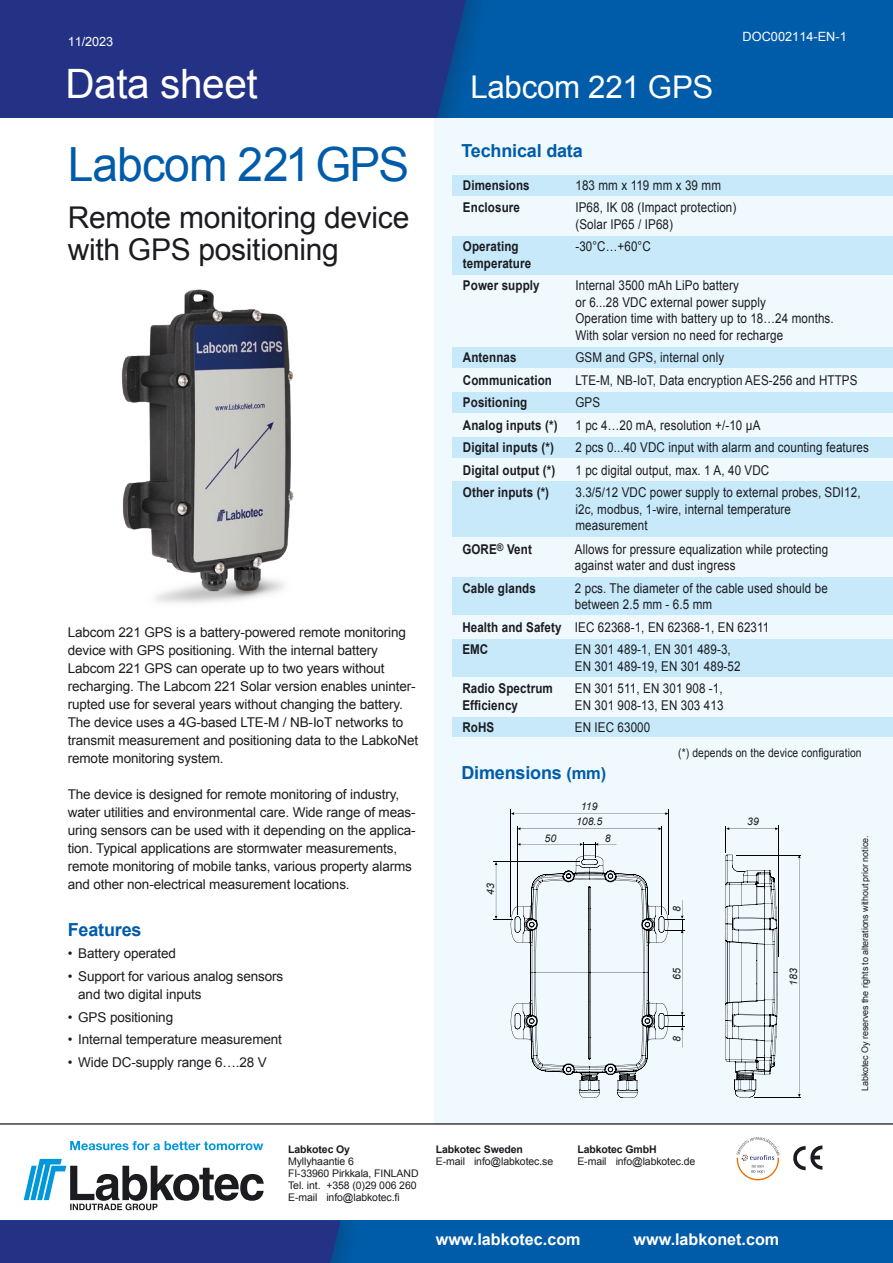
<style>
.page{position:relative;width:893px;height:1263px;background:#fff}
.page>*{position:absolute;margin:0;border:0;box-sizing:border-box;transform-origin:0 0}
.t1{font:47.1px "Arial";letter-spacing:-.02em;color:#005ca9}
.t2{font:40.5px "Arial";letter-spacing:-.01em;color:#fff}
.t3{font:31.35px "Arial";letter-spacing:-.01em;color:#fff}
.t4{font:30px/32.1px "Arial";letter-spacing:-.01em;color:#1b1c20}
.t5{font:700 18px "Arial";letter-spacing:-.01em;color:#005ca9}
.t6{font:700 16.2px "Arial";color:#fff}
.t7{font:13.5px/18px "Arial";letter-spacing:-.01em;color:#1b1c20}
.t8{font:13.5px/16.5px "Arial";letter-spacing:.01em;color:#1b1c20;scale:.86 1}
.t9{font:700 13.5px/22.5px "Arial";letter-spacing:.01em;color:#1b1c20;scale:.86 1}
.t10{font:13.5px "Arial";letter-spacing:-.01em;color:#1b1c20;scale:.86 1}
.t11{font:12.75px "Arial";color:#fff}
.t12{font:12px "Arial";letter-spacing:.01em;color:#1b1c20;scale:.86 1}
.t13{font:10.5px/12px "Arial";letter-spacing:-.01em;color:#1b1c20}
.t14{font:700 10.5px "Arial";letter-spacing:-.01em;color:#1b1c20}
.t15{font:italic 10.5px/14.9px "Arial";color:#1b1c20;text-align:center}
.t16{font:9px "Arial";letter-spacing:-.01em;color:#1b1c20}
.s1{font-style:inherit}
.s2{font-weight:700}
.s3{font-size:16.5px}
</style>
<div class="page">
<img style="left:121px;top:289px;width:173px;height:314px">
<div style="left:435px;top:68px;width:458px;height:1056px;background:#f0f9fe"></div>
<div style="left:0;top:0;width:893px;height:118px;background:#005ca9"></div>
<div style="left:0;top:0;width:494px;height:118px;background:#1b1c20;opacity:.25"></div>
<div style="left:0;top:0;width:466px;height:118px;background:#243285"></div>
<div style="left:0;top:1220px;width:893px;height:43px;background:#005ca9"></div>
<div style="left:0;top:1220px;width:365px;height:43px;background:#1b1c20;opacity:.25"></div>
<div style="left:0;top:1220px;width:341px;height:43px;background:#243285"></div>
<hr style="left:0;top:1123px;width:893px;height:1px;background:#1b1c20">
<svg style="left:793px;top:1145px;width:29px;height:25px"></svg>
<div style="left:452px;top:175px;width:441px;height:21px;background:#c8e9fa"></div>
<div style="left:452px;top:236px;width:441px;height:39px;background:#c8e9fa"></div>
<div style="left:452px;top:347px;width:441px;height:21px;background:#c8e9fa"></div>
<div style="left:452px;top:392px;width:441px;height:21px;background:#c8e9fa"></div>
<div style="left:452px;top:437px;width:441px;height:21px;background:#c8e9fa"></div>
<div style="left:452px;top:718px;width:441px;height:19px;background:#c8e9fa"></div>
<div style="left:452px;top:481px;width:441px;height:56px;background:#c8e9fa"></div>
<div style="left:452px;top:577px;width:441px;height:37px;background:#c8e9fa"></div>
<div style="left:452px;top:639px;width:441px;height:38px;background:#c8e9fa"></div>
<svg style="left:70px;top:1141px;width:193px;height:9px"></svg>
<svg style="left:24px;top:1159px;width:240px;height:51px"></svg>
<svg style="left:737px;top:1137px;width:43px;height:43px"></svg>
<hr style="left:517px;top:827px;width:1px;height:88px;background:#020202">
<hr style="left:661px;top:826px;width:1px;height:88px;background:#020202">
<hr style="left:668px;top:810px;width:1px;height:105px;background:#020202">
<hr style="left:510px;top:810px;width:1px;height:107px;background:#020202">
<svg style="left:511px;top:812px;width:157px;height:3px"></svg>
<svg style="left:518px;top:827px;width:143px;height:3px"></svg>
<hr style="left:778px;top:825px;width:1px;height:131px;background:#020202">
<svg style="left:725px;top:826px;width:53px;height:271px"></svg>
<svg style="left:798px;top:856px;width:3px;height:241px"></svg>
<hr style="left:754px;top:1097px;width:47px;height:1px;background:#020202">
<hr style="left:736px;top:855px;width:65px;height:1px;background:#020202">
<svg style="left:493px;top:842px;width:192px;height:256px"></svg>
<p class="t11" style="left:68px;top:33px;width:47px"><span class="s1">11</span>/2023</p>
<h2 class="t2" style="left:65px;top:57px;width:194px">Data sheet</h2>
<h1 class="t1" style="left:68px;top:133px;width:343px">Labcom 221 GPS</h1>
<h3 class="t4" style="left:68px;top:201px;width:343px">Remote monitoring device with GPS positioning</h3>
<p class="t7" style="left:68px;top:623px;width:352px">Labcom 221 GPS is a battery-powered remote monitoring device with GPS positioning. With the internal battery Labcom 221 GPS can operate up to two years without recharging. The Labcom 221 Solar version enables uninter&shy;rupted use for several years without changing the battery.<br>The device uses a 4G-based LTE-M / NB-IoT networks to transmit measurement and positioning data to the LabkoNet remote monitoring system.</p>
<p class="t7" style="left:68px;top:785px;width:349px">The device is designed for remote monitoring of industry, water utilities and environmental care. Wide range of meas&shy;uring sensors can be used with it depending on the applica&shy;tion. Typical applications are stormwater measurements, remote monitoring of mobile tanks, various property alarms and other non-electrical measurement locations.</p>
<h3 class="t5" style="left:68px;top:918px;width:75px">Features</h3>
<p class="t7" style="left:68px;top:945px;width:110px">• Battery operated</p>
<p class="t7" style="left:78px;top:967px;width:206px;text-indent:-11px">• Support for various analog sensors and two digital inputs</p>
<p class="t7" style="left:68px;top:1008px;width:107px">• GPS positioning</p>
<p class="t7" style="left:68px;top:1030px;width:216px">• Internal temperature measurement</p>
<p class="t7" style="left:68px;top:1053px;width:200px">• Wide DC-supply range 6….28 V</p>
<h3 class="t3" style="left:470px;top:67px;width:245px">Labcom 221 GPS</h3>
<h3 class="t5" style="left:461px;top:139px;width:123px">Technical data</h3>
<p class="t11" style="left:743px;top:28px;width:106px">DOC002114-EN-<span class="s1">1</span></p>
<p class="t9" style="left:463px;top:174px;width:79px">Dimensions</p>
<p class="t8" style="left:575px;top:177px;width:171px">183 mm x 119 mm x 39 mm</p>
<p class="t9" style="left:463px;top:197px;width:68px">Enclosure</p>
<p class="t8" style="left:575px;top:199px;width:189px">IP68, IK 08 (Impact protection) (Solar IP<span class="s1">65</span> / IP68)</p>
<p class="t9" style="left:463px;top:236px;width:66px">Operating</p>
<p class="t10" style="left:575px;top:238px;width:89px">-30°C…+60°C</p>
<p class="t9" style="left:463px;top:252px;width:91px">temperature<br>Power supply</p>
<p class="t8" style="left:575px;top:277px;width:302px">Internal 3500 mAh LiPo battery<br>or 6...28 VDC external power supply<br>Operation time with battery up to 18…24 months.<br>With solar version no need for recharge</p>
<p class="t9" style="left:463px;top:347px;width:64px">Antennas</p>
<p class="t8" style="left:575px;top:349px;width:174px">GSM and GPS, internal only</p>
<p class="t9" style="left:463px;top:369px;width:105px">Communication</p>
<p class="t8" style="left:575px;top:372px;width:329px">LTE-M, NB-IoT, Data encryption AES-256 and HTTPS</p>
<p class="t9" style="left:463px;top:392px;width:76px">Positioning</p>
<p class="t10" style="left:575px;top:394px;width:30px">GPS</p>
<p class="t9" style="left:463px;top:414px;width:112px">Analog inputs (*)</p>
<p class="t8" style="left:575px;top:417px;width:217px">1 pc 4…20 mA, resolution +/-10 µA</p>
<p class="t9" style="left:463px;top:437px;width:107px">Digital inputs (*)</p>
<p class="t8" style="left:575px;top:439px;width:343px">2 pcs 0...40 VDC input with alarm and counting features</p>
<p class="t9" style="left:463px;top:459px;width:109px">Digital output (*)</p>
<p class="t8" style="left:575px;top:462px;width:227px">1 pc digital ou<span class="s1">t</span>put, max. <span class="s1">1</span> A, 4<span class="s1">0</span> VDC</p>
<p class="t9" style="left:463px;top:482px;width:102px">Other inputs (*)</p>
<p class="t8" style="left:575px;top:484px;width:333px">3.3/5/12 VDC power supply to external probes, SDI12, <span class="s1">i</span>2<span class="s1">c</span>, <span class="s1">modbus,</span> 1-wire, internal temperature measurement</p>
<p class="t9" style="left:462px;top:538px;width:82px">GORE<sup>®</sup> Vent</p>
<p class="t8" style="left:575px;top:541px;width:296px">Allows for pressure equalization while protecting against water and dust ingress</p>
<p class="t9" style="left:462px;top:577px;width:87px">Cable glands</p>
<p class="t8" style="left:575px;top:580px;width:296px">2 pcs. The diameter of the cable used should be between 2.5 mm - 6.5 mm</p>
<p class="t8" style="left:462px;top:616px;width:359px;line-height:22.5px"><span class="s2">Health and Safety</span> IEC 62368-1, EN 62368-1, EN 62311<br><span class="s2">EMC</span></p>
<p class="t8" style="left:575px;top:641px;width:194px">EN 301 489-1, EN 301 489-3,<br>EN 301 489-19, EN 301 489-52</p>
<p class="t9" style="left:462px;top:677px;width:107px">Radio Spectrum</p>
<p class="t8" style="left:575px;top:680px;width:173px">EN 301 511, EN 301 908 -1,</p>
<p class="t9" style="left:462px;top:694px;width:66px">Efficiency</p>
<p class="t8" style="left:575px;top:697px;width:174px">EN 301 908-13, EN 303 413</p>
<p class="t9" style="left:462px;top:716px;width:39px">RoHS</p>
<p class="t8" style="left:575px;top:719px;width:89px">EN IEC 63000</p>
<h3 class="t5" style="left:461px;top:761px;width:146px">Dimensions <span class="s3">(mm)</span></h3>
<p class="t15" style="left:483px;top:895px;width:13px;rotate:-90deg">43</p>
<p class="t15" style="left:544px;top:831px;width:13px">50</p>
<p class="t15" style="left:576px;top:799px;width:28px">119<br>108.5</p>
<p class="t15" style="left:605px;top:831px;width:7px">8</p>
<p class="t12" style="left:678px;top:745px;width:215px">(*) depends on the device configuration</p>
<p class="t15" style="left:669px;top:912px;width:7px;rotate:-90deg">8</p>
<p class="t15" style="left:669px;top:980px;width:13px;rotate:-90deg">65</p>
<p class="t15" style="left:669px;top:1042px;width:7px;rotate:-90deg">8</p>
<p class="t15" style="left:747px;top:814px;width:13px">39</p>
<p class="t15" style="left:786px;top:986px;width:19px;rotate:-90deg">183</p>
<p class="t16" style="left:859px;top:1091px;width:257px;rotate:-90deg">Labkotec Oy reserves the rights to alterations without prior notice.</p>
<p class="t14" style="left:288px;top:1142px;width:63px">Labkotec Oy</p>
<p class="t13" style="left:288px;top:1155px;width:132px">Myllyhaantie 6<br>FI-33960 Pirkkala, FINLAND<br>Tel. int. +358 (0)29 006 260<br>E-mail info@labkotec.fi</p>
<p class="t14" style="left:436px;top:1142px;width:89px">Labkotec Sweden</p>
<p class="t13" style="left:436px;top:1155px;width:119px">E-mail info@labkotec.se</p>
<p class="t14" style="left:577px;top:1142px;width:81px">Labkotec GmbH</p>
<p class="t13" style="left:577px;top:1155px;width:119px">E-mail info@labkotec.de</p>
<p class="t6" style="left:436px;top:1228px;width:146px">www.labkotec.com</p>
<p class="t6" style="left:634px;top:1228px;width:147px">www.labkonet.com</p>
</div>
